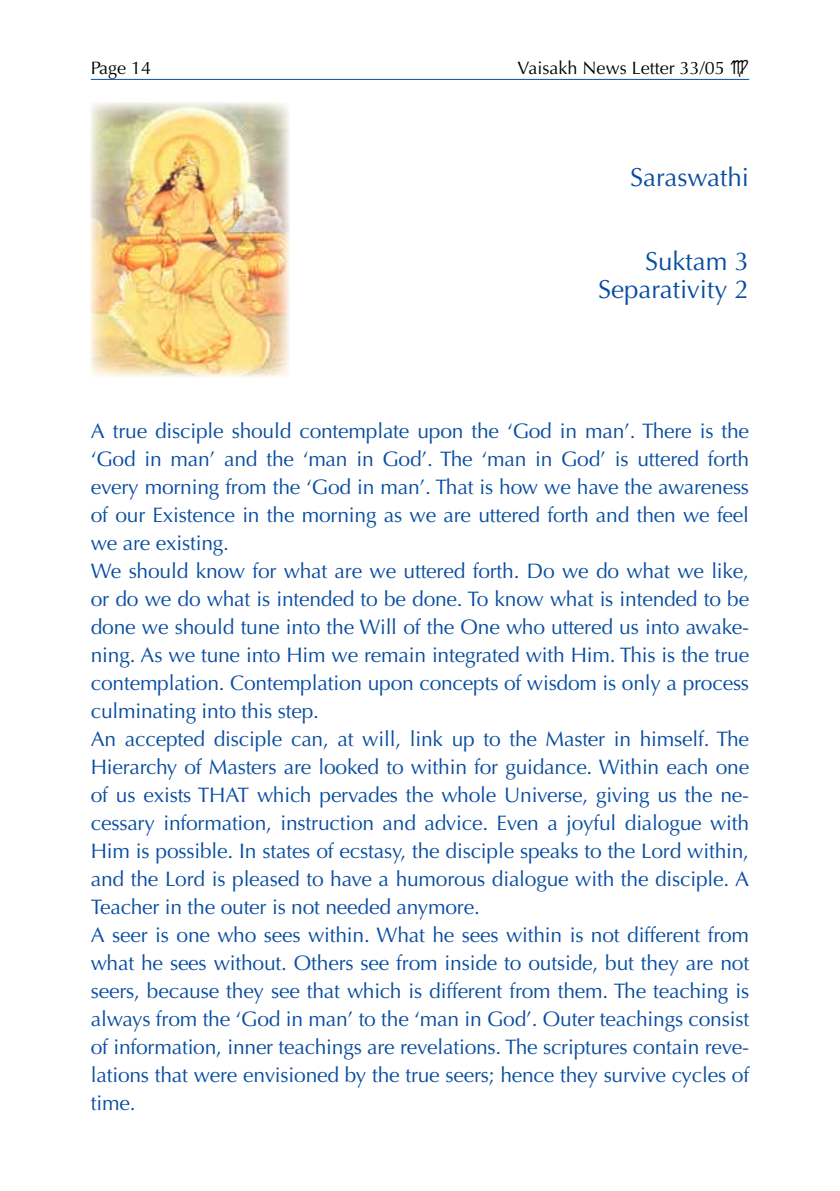
<style>
.page{position:relative;width:840px;height:1191px;background:#fff}
.page>*{position:absolute;margin:0;border:0;box-sizing:border-box;transform-origin:0 0}
.t1{font:26px/28px "Optima";color:#084da1;text-align:right}
.t2{font:21px/28px "Optima";letter-spacing:-.01em;color:#084da1}
.t3{font:18px "Optima";color:#000}
.s1{font-family:"Glyphs"}
</style>
<div class="page">
<hr style="left:91px;top:79px;width:657px;height:1px;background:#084da1">
<img style="left:91px;top:102px;width:198px;height:275px">
<p class="t3" style="left:91px;top:57px;width:62px">Page 14</p>
<p class="t3" style="left:517px;top:57px;width:233px">Vaisakh News Letter 33/05 <span class="s1">6</span></p>
<p class="t1" style="left:630px;top:163px;width:120px">Saraswathi</p>
<p class="t1" style="left:597px;top:247px;width:152px">Suktam 3<br>Separativity 2</p>
<p class="t2" style="left:91px;top:417px;width:659px">A true disciple should contemplate upon the ‘God in man’. There is the ‘God in man’ and the ‘man in God’. The ‘man in God’ is uttered forth every morning from the ‘God in man’. That is how we have the awareness of our Existence in the morning as we are uttered forth and then we feel we are existing.<br>We should know for what are we uttered forth. Do we do what we like, or do we do what is intended to be done. To know what is intended to be done we should tune into the Will of the One who uttered us into awake&shy;ning. As we tune into Him we remain integrated with Him. This is the true contemplation. Contemplation upon concepts of wisdom is only a process culminating into this step.<br>An accepted disciple can, at will, link up to the Master in himself. The Hierarchy of Masters are looked to within for guidance. Within each one of us exists THAT which pervades the whole Universe, giving us the ne&shy;cessary information, instruction and advice. Even a joyful dialogue with Him is possible. In states of ecstasy, the disciple speaks to the Lord within, and the Lord is pleased to have a humorous dialogue with the disciple. A Teacher in the outer is not needed anymore.<br>A seer is one who sees within. What he sees within is not different from what he sees without. Others see from inside to outside, but they are not seers, because they see that which is different from them. The teaching is always from the ‘God in man’ to the ‘man in God’. Outer teachings consist of information, inner teachings are revelations. The scriptures contain reve&shy;lations that were envisioned by the true seers; hence they survive cycles of time.</p>
</div>
